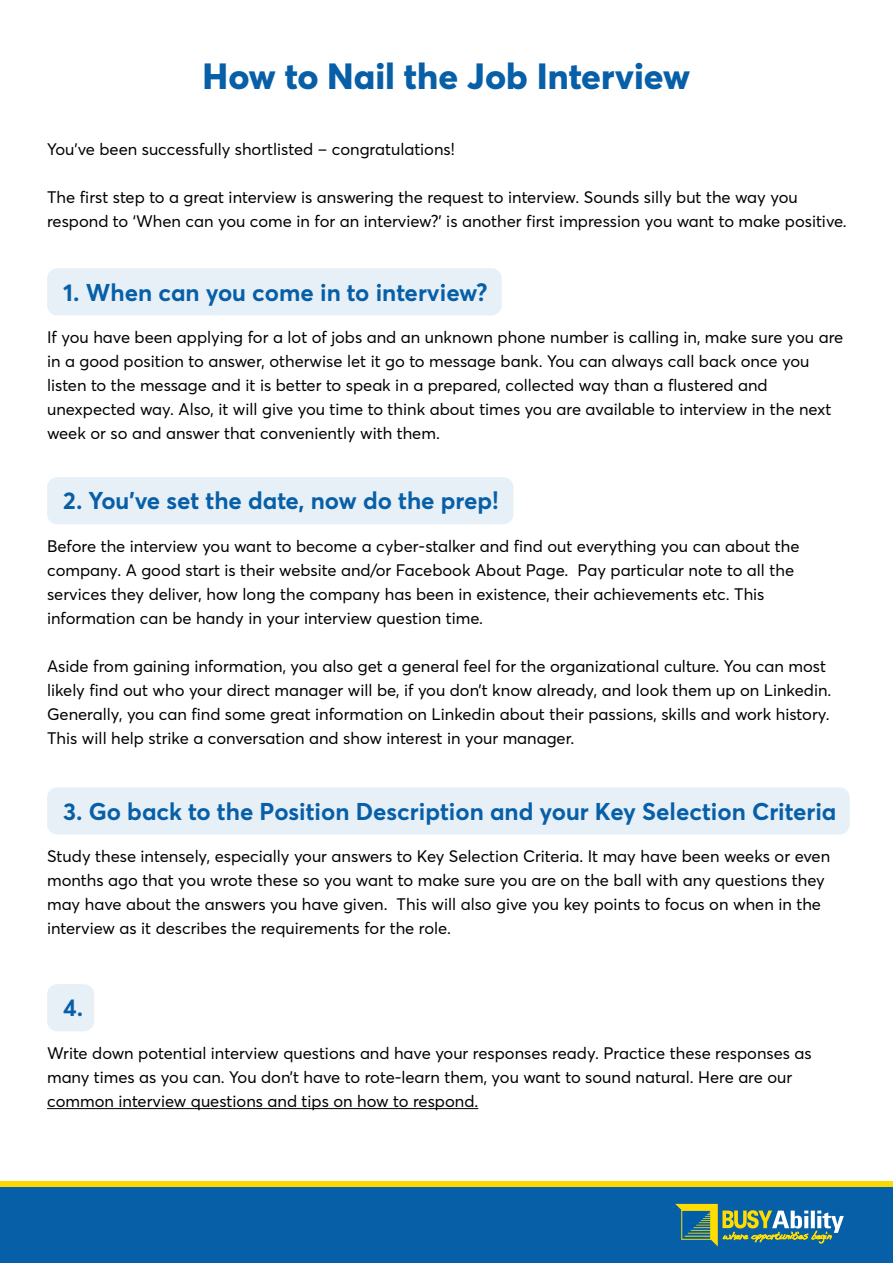
<style>
.page{position:relative;width:893px;height:1263px;background:#fff}
.page>*{position:absolute;margin:0;border:0;box-sizing:border-box;transform-origin:0 0}
.t1{font:800 36px "Averta CY";color:#075fa8}
.t2{font:700 24px "Averta CY";color:#075fa8}
.t3{font:16.5px/24px "Averta CY";color:#000}
</style>
<div class="page">
<div style="left:0;top:1181px;width:893px;height:6px;background:#fbd900"></div>
<div style="left:0;top:1187px;width:893px;height:76px;background:#075fa8"></div>
<svg style="left:675px;top:1204px;width:169px;height:42px"></svg>
<div style="left:47px;top:268px;width:455px;height:47px;background:#e7f0f7;border-radius:10px"></div>
<div style="left:47px;top:477px;width:466px;height:47px;background:#e7f0f7;border-radius:10px"></div>
<div style="left:47px;top:787px;width:803px;height:47px;background:#e7f0f7;border-radius:10px"></div>
<div style="left:47px;top:984px;width:47px;height:47px;background:#e7f0f7;border-radius:10px"></div>
<hr style="left:47px;top:1108px;width:431px;height:1px;background:#000">
<h1 class="t1" style="left:203px;top:50px;width:489px">How to Nail the Job Interview</h1>
<p class="t3" style="left:47px;top:137px;width:409px">You’ve been successfully shortlisted – congratulations!</p>
<p class="t3" style="left:47px;top:185px;width:801px">The first step to a great interview is answering the request to interview. Sounds silly but the way you respond to ‘When can you come in for an interview?’ is another first impression you want to make positive.</p>
<h2 class="t2" style="left:63px;top:275px;width:426px">1. When can you come in to interview?</h2>
<p class="t3" style="left:47px;top:325px;width:798px">If you have been applying for a lot of jobs and an unknown phone number is calling in, make sure you are in a good position to answer, otherwise let it go to message bank. You can always call back once you listen to the message and it is better to speak in a prepared, collected way than a flustered and unexpected way. Also, it will give you time to think about times you are available to interview in the next week or so and answer that conveniently with them.</p>
<h2 class="t2" style="left:63px;top:484px;width:437px">2. You’ve set the date, now do the prep!</h2>
<p class="t3" style="left:47px;top:534px;width:754px">Before the interview you want to become a cyber-stalker and find out everything you can about the company. A good start is their website and/or Facebook About Page. Pay particular note to all the services they deliver, how long the company has been in existence, their achievements etc. This information can be handy in your interview question time.</p>
<p class="t3" style="left:47px;top:654px;width:786px">Aside from gaining information, you also get a general feel for the organizational culture. You can most likely find out who your direct manager will be, if you don’t know already, and look them up on Linkedin.<br>Generally, you can find some great information on Linkedin about their passions, skills and work history.<br>This will help strike a conversation and show interest in your manager.</p>
<h2 class="t2" style="left:63px;top:794px;width:775px">3. Go back to the Position Description and your Key Selection Criteria</h2>
<p class="t3" style="left:47px;top:844px;width:785px">Study these intensely, especially your answers to Key Selection Criteria. It may have been weeks or even months ago that you wrote these so you want to make sure you are on the ball with any questions they may have about the answers you have given. This will also give you key points to focus on when in the interview as it describes the requirements for the role.</p>
<h2 class="t2" style="left:63px;top:991px;width:21px">4.</h2>
<p class="t3" style="left:47px;top:1041px;width:766px">Write down potential interview questions and have your responses ready. Practice these responses as many times as you can. You don’t have to rote-learn them, you want to sound natural. Here are our common interview questions and tips on how to respond.</p>
</div>
